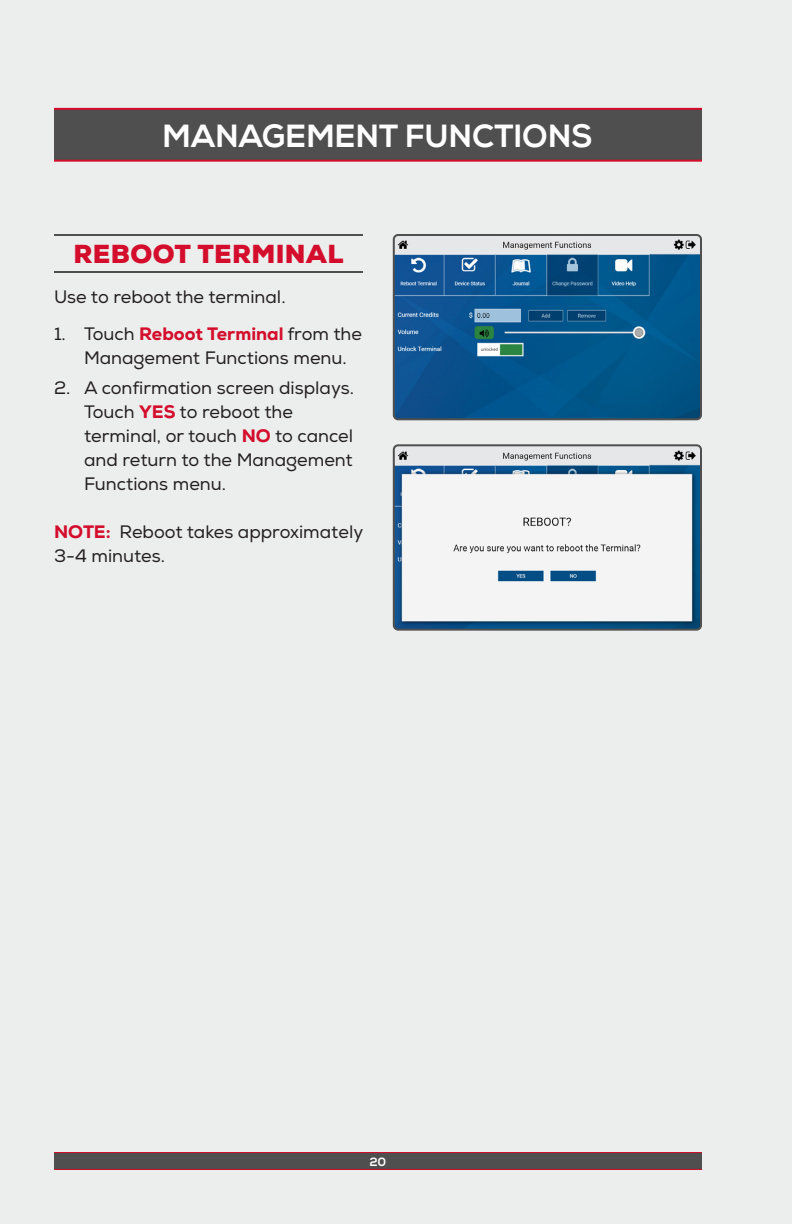
<style>
.page{position:relative;width:792px;height:1224px;background:#eceded}
.page>*{position:absolute;margin:0;border:0;box-sizing:border-box;transform-origin:0 0}
.A_Header{font:700 32px "Nexa";letter-spacing:.015em;color:#fff}
.B_Header{font:900 26px "Nexa";letter-spacing:.015em;color:#d30d2b}
.Body_text{font:18px/24px "Nexa";color:#231f20}
.t1{font:700 12px "Nexa";color:#fff}
.s1{font-weight:800;color:#d30d2b}
</style>
<div class="page">
<div style="left:54px;top:1152px;width:648px;height:18px;background:#4e4f4e"></div>
<hr style="left:54px;top:1169px;width:648px;height:1px;background:#d30d2b">
<hr style="left:54px;top:1152px;width:648px;height:1px;background:#d30d2b">
<div style="left:54px;top:109px;width:648px;height:52px;background:#4e4f4e"></div>
<hr style="left:54px;top:160px;width:648px;height:2px;background:#d30d2b">
<hr style="left:54px;top:108px;width:648px;height:2px;background:#d30d2b">
<img style="left:396px;top:447px;width:303px;height:181px">
<div style="left:393px;top:444px;width:309px;height:187px;border:2px solid #4e4f4e;border-radius:4px"></div>
<img style="left:396px;top:237px;width:303px;height:180px">
<div style="left:393px;top:234px;width:309px;height:186px;border:2px solid #4e4f4e;border-radius:4px"></div>
<hr style="left:54px;top:234px;width:309px;height:2px;background:#4e4f4e">
<hr style="left:54px;top:271px;width:309px;height:2px;background:#4e4f4e">
<p class="A_Header" style="left:163px;top:118px;width:431px">MANAGEMENT FUNCTIONS</p>
<p class="B_Header" style="left:73px;top:237px;width:271px">REBOOT TERMINAL</p>
<p class="Body_text" style="left:54px;top:285px;width:233px">Use to reboot the terminal.</p>
<p class="Body_text" style="left:84px;top:322px;width:279px;text-indent:-30px">1. Touch <span class="s1">Reboot Terminal</span> from the<br>Management Functions menu.</p>
<p class="Body_text" style="left:84px;top:376px;width:271px;text-indent:-30px">2. A confirmation screen displays.<br>Touch <span class="s1">YES</span> to reboot the terminal, or touch <span class="s1">NO</span> to cancel and return to the Management<br>Functions menu.</p>
<p class="Body_text" style="left:54px;top:520px;width:311px"><span class="s1">NOTE:</span> Reboot takes approximately<br>3-4 minutes.</p>
<p class="t1" style="left:370px;top:1154px;width:18px">20</p>
</div>
